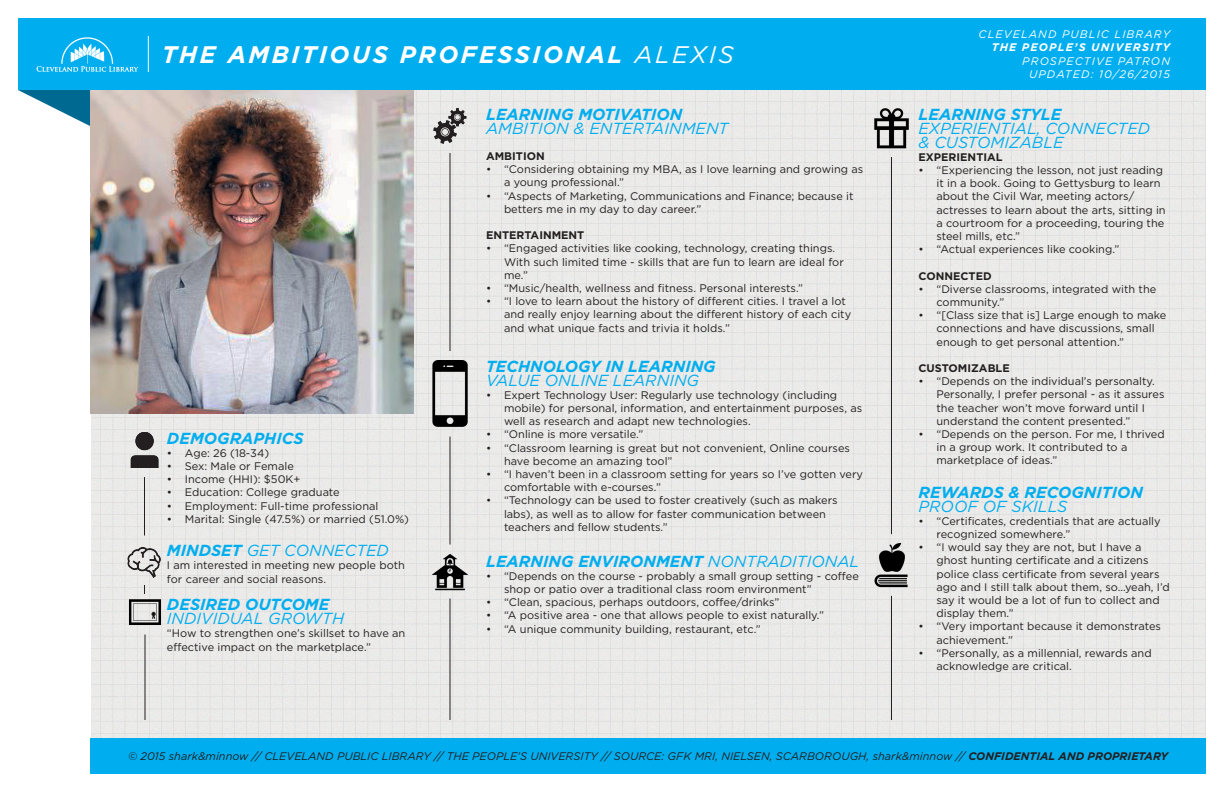
<style>
.page{position:relative;width:1224px;height:792px;background:#fff}
.page>*{position:absolute;margin:0;border:0;box-sizing:border-box;transform-origin:0 0}
.t1{font:italic 700 24px "Gotham HTF";letter-spacing:.1em;color:#fff}
.t2{font:italic 16px/14px "Gotham HTF";color:#00aeef}
.t3{font:italic 700 16px "Gotham HTF";color:#00aeef}
.t4{font:11px/13.2px "Gotham HTF";color:#231f20}
.t5{font:italic 11px "Gotham HTF";color:#231f20}
.t6{font:italic 11px "Gotham HTF";letter-spacing:.1em;color:#fff}
.t7{font:700 11px "Gotham HTF";color:#231f20}
.t8{font:italic 700 11px "Gotham HTF";letter-spacing:.1em;color:#fff}
.s1{font-weight:400}
.s2{font-weight:700}
</style>
<div class="page">
<img style="left:91px;top:90px;width:1115px;height:648px">
<svg style="left:18px;top:90px;width:72px;height:36px"></svg>
<div style="left:18px;top:18px;width:1188px;height:72px;background:#00aeef"></div>
<img style="left:126px;top:544px;width:36px;height:36px">
<img style="left:126px;top:432px;width:36px;height:36px">
<img style="left:36px;top:37px;width:103px;height:35px">
<hr style="left:148px;top:36px;width:1px;height:36px;background:#fff">
<div style="left:90px;top:738px;width:1116px;height:36px;background:#00aeef"></div>
<img style="left:432px;top:108px;width:36px;height:36px">
<img style="left:873px;top:543px;width:36px;height:44px">
<img style="left:432px;top:360px;width:36px;height:68px">
<img style="left:874px;top:108px;width:36px;height:40px">
<img style="left:126px;top:598px;width:36px;height:29px">
<hr style="left:450px;top:153px;width:1px;height:198px;background:#231f20">
<hr style="left:891px;top:157px;width:1px;height:377px;background:#231f20">
<hr style="left:891px;top:596px;width:1px;height:124px;background:#231f20">
<hr style="left:450px;top:437px;width:1px;height:107px;background:#231f20">
<img style="left:432px;top:554px;width:36px;height:36px">
<hr style="left:450px;top:598px;width:1px;height:122px;background:#231f20">
<hr style="left:144px;top:477px;width:1px;height:59px;background:#231f20">
<hr style="left:144px;top:635px;width:2px;height:85px;background:#231f20">
<img style="left:90px;top:90px;width:324px;height:324px">
<p class="t1" style="left:162px;top:40px;width:573px">THE AMBITIOUS PROFESSIONAL <span class="s1">ALEXIS</span></p>
<p class="t3" style="left:167px;top:429px;width:138px">DEMOGRAPHICS</p>
<p class="t4" style="left:167px;top:446px;width:104px">• Age: 26 (18-34)</p>
<p class="t4" style="left:167px;top:459px;width:128px">• Sex: Male or Female</p>
<p class="t4" style="left:167px;top:473px;width:135px">• Income (HHI): $50K+</p>
<p class="t4" style="left:167px;top:486px;width:174px">• Education: College graduate</p>
<p class="t4" style="left:167px;top:499px;width:213px">• Employment: Full-time professional</p>
<p class="t4" style="left:167px;top:512px;width:244px">• Marital: Single (47.5%) or married (51.0%)</p>
<p class="t2" style="left:167px;top:544px;width:224px"><span class="s2">MINDSET</span> GET CONNECTED</p>
<p class="t4" style="left:167px;top:559px;width:240px">I am interested in meeting new people both for career and social reasons.</p>
<p class="t2" style="left:167px;top:598px;width:179px"><span class="s2">DESIRED OUTCOME<br></span>INDIVIDUAL GROWTH</p>
<p class="t4" style="left:167px;top:627px;width:240px">“How to strengthen one’s skillset to have an effective impact on the marketplace.”</p>
<p class="t3" style="left:486px;top:105px;width:198px">LEARNING MOTIVATION</p>
<p class="t2" style="left:486px;top:121px;width:244px">AMBITION &amp; ENTERTAINMENT</p>
<p class="t7" style="left:486px;top:150px;width:60px">AMBITION</p>
<p class="t4" style="left:504px;top:163px;width:361px;text-indent:-18px">• “Considering obtaining my MBA, as I love learning and growing as a young professional.”</p>
<p class="t4" style="left:504px;top:189px;width:351px;text-indent:-18px">• “Aspects of Marketing, Communications and Finance; because it betters me in my day to day career.”</p>
<p class="t7" style="left:486px;top:229px;width:100px">ENTERTAINMENT</p>
<p class="t4" style="left:504px;top:242px;width:341px;text-indent:-18px">• “Engaged activities like cooking, technology, creating things.<br>With such limited time - skills that are fun to learn are ideal for me.”</p>
<p class="t4" style="left:486px;top:281px;width:319px">• “Music/health, wellness and fitness. Personal interests.”</p>
<p class="t4" style="left:504px;top:295px;width:349px;text-indent:-18px">• “I love to learn about the history of different cities. I travel a lot and really enjoy learning about the different history of each city and what unique facts and trivia it holds.”</p>
<p class="t3" style="left:486px;top:357px;width:231px">TECHNOLOGY IN LEARNING</p>
<p class="t2" style="left:486px;top:373px;width:215px">VALUE ONLINE LEARNING</p>
<p class="t4" style="left:504px;top:388px;width:360px;text-indent:-18px">• Expert Technology User: Regularly use technology (including mobile) for personal, information, and entertainment purposes, as well as research and adapt new technologies.</p>
<p class="t4" style="left:486px;top:428px;width:159px">• “Online is more versatile.”</p>
<p class="t4" style="left:504px;top:441px;width:348px;text-indent:-18px">• “Classroom learning is great but not convenient, Online courses have become an amazing tool”</p>
<p class="t4" style="left:504px;top:467px;width:361px;text-indent:-18px">• “I haven’t been in a classroom setting for years so I’ve gotten very comfortable with e-courses.”</p>
<p class="t4" style="left:504px;top:494px;width:335px;text-indent:-18px">• “Technology can be used to foster creatively (such as makers labs), as well as to allow for faster communication between teachers and fellow students.”</p>
<p class="t3" style="left:486px;top:552px;width:375px">LEARNING ENVIRONMENT <span class="s1">NONTRADITIONAL</span></p>
<p class="t4" style="left:504px;top:569px;width:356px;text-indent:-18px">• “Depends on the course - probably a small group setting - coffee shop or patio over a traditional class room environment”</p>
<p class="t4" style="left:486px;top:596px;width:295px">• “Clean, spacious, perhaps outdoors, coffee/drinks”</p>
<p class="t4" style="left:486px;top:609px;width:340px">• “A positive area - one that allows people to exist naturally.”</p>
<p class="t4" style="left:486px;top:622px;width:276px">• “A unique community building, restaurant, etc.”</p>
<p class="t6" style="left:979px;top:28px;width:193px">CLEVELAND PUBLIC LIBRARY</p>
<p class="t8" style="left:992px;top:41px;width:180px">THE PEOPLE’S UNIVERSITY</p>
<p class="t6" style="left:1022px;top:55px;width:149px">PROSPECTIVE PATRON</p>
<p class="t6" style="left:1029px;top:68px;width:142px">UPDATED: 10/26/2015</p>
<p class="t2" style="left:918px;top:107px;width:233px"><span class="s2">LEARNING STYLE<br></span>EXPERIENTIAL, CONNECTED &amp; CUSTOMIZABLE</p>
<p class="t7" style="left:918px;top:151px;width:86px">EXPERIENTIAL</p>
<p class="t4" style="left:936px;top:163px;width:231px;text-indent:-18px">• “Experiencing the lesson, not just reading it in a book. Going to Gettysburg to learn about the Civil War, meeting actors/ actresses to learn about the arts, sitting in a courtroom for a proceeding, touring the steel mills, etc.”</p>
<p class="t4" style="left:918px;top:243px;width:203px">• “Actual experiences like cooking.”</p>
<p class="t7" style="left:918px;top:269px;width:75px">CONNECTED</p>
<p class="t4" style="left:936px;top:282px;width:221px;text-indent:-18px">• “Diverse classrooms, integrated with the community.”</p>
<p class="t4" style="left:936px;top:309px;width:231px;text-indent:-18px">• “[Class size that is] Large enough to make connections and have discussions, small enough to get personal attention.”</p>
<p class="t7" style="left:918px;top:362px;width:93px">CUSTOMIZABLE</p>
<p class="t4" style="left:936px;top:375px;width:230px;text-indent:-18px">• “Depends on the individual’s personalty.<br>Personally, I prefer personal - as it assures the teacher won’t move forward until I understand the content presented.”</p>
<p class="t4" style="left:936px;top:427px;width:230px;text-indent:-18px">• “Depends on the person. For me, I thrived in a group work. It contributed to a marketplace of ideas.”</p>
<p class="t3" style="left:918px;top:483px;width:226px">REWARDS &amp; RECOGNITION</p>
<p class="t2" style="left:918px;top:499px;width:150px">PROOF OF SKILLS</p>
<p class="t4" style="left:936px;top:514px;width:226px;text-indent:-18px">• “Certificates, credentials that are actually recognized somewhere.”</p>
<p class="t4" style="left:936px;top:541px;width:235px;text-indent:-18px">• “I would say they are not, but I have a ghost hunting certificate and a citizens police class certificate from several years ago and I still talk about them, so...yeah, I’d say it would be a lot of fun to collect and display them.”</p>
<p class="t4" style="left:936px;top:620px;width:226px;text-indent:-18px">• “Very important because it demonstrates achievement.”</p>
<p class="t4" style="left:936px;top:646px;width:217px;text-indent:-18px">• “Personally, as a millennial, rewards and acknowledge are critical.</p>
<p class="t5" style="left:128px;top:750px;width:1041px">© 2015 shark&amp;minnow // CLEVELAND PUBLIC LIBRARY // THE PEOPLE’S UNIVERSITY // SOURCE: GFK MRI, NIELSEN, SCARBOROUGH, shark&amp;minnow // <span class="s2">CONFIDENTIAL AND PROPRIETARY</span></p>
</div>
